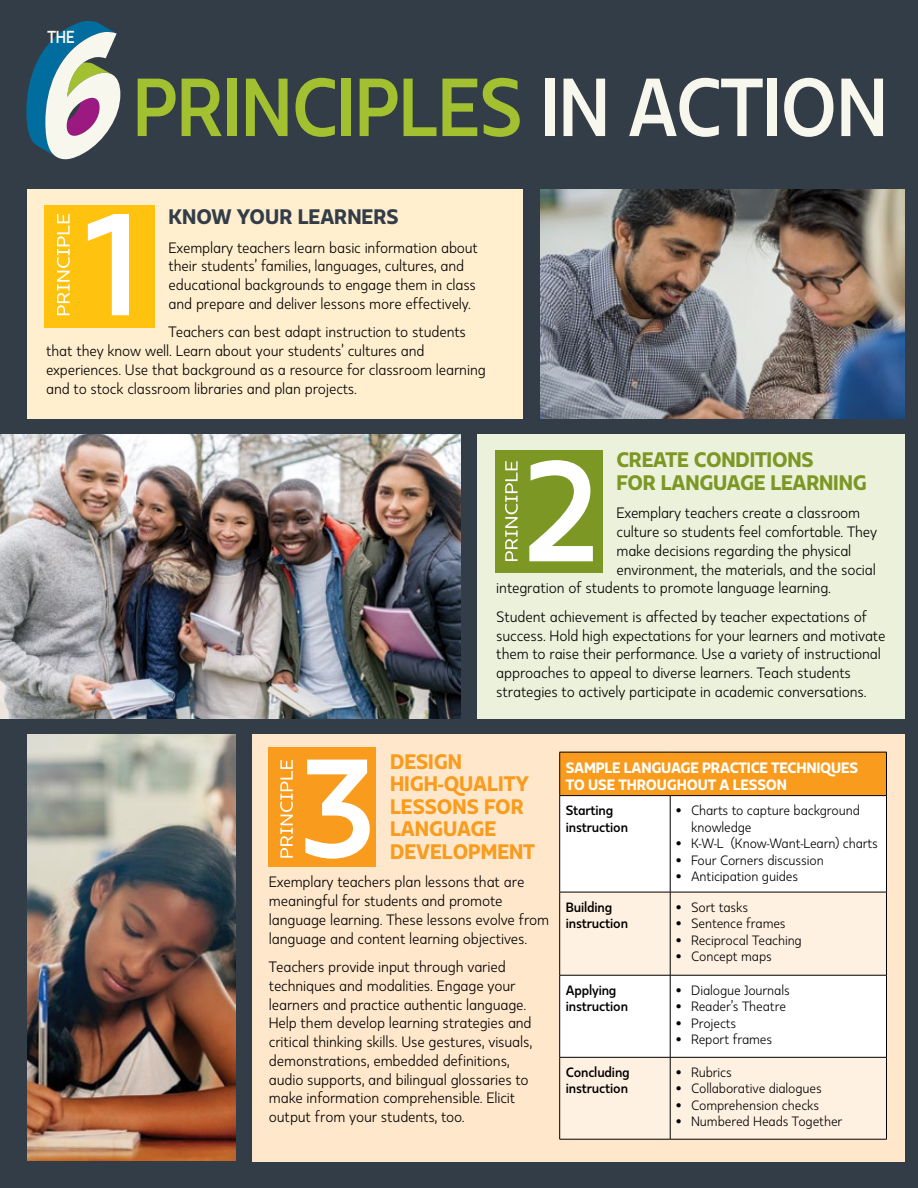
<style>
.page{position:relative;width:918px;height:1188px;background:#333d48}
.page>*{position:absolute;margin:0;border:0;box-sizing:border-box;transform-origin:0 0}
.t1{font:700 82.05px "Kappa Display";letter-spacing:-.01em;color:#a2c02f;scale:.93 1}
.t2{font:800 21px/22.5px "Kappa Display";color:#f99b1c}
.t3{font:800 21px/22.5px "Kappa Display";letter-spacing:-.01em;color:#7c9723}
.t4{font:800 21px "Kappa Display";color:#333d48}
.t5{font:700 17.4px "Kappa Display";color:#f8f7ee;scale:.89 1}
.t6{font:15px/18.8px "Kappa Display";letter-spacing:-.01em;color:#000}
.t7{font:800 15px/16.5px "Kappa Display";letter-spacing:-.01em;color:#fff}
.t8{font:13.5px/16.5px "Kappa Display";letter-spacing:-.01em;color:#000}
.t9{font:700 13.5px/16.5px "Kappa Display";letter-spacing:-.01em;color:#000}
.s1{color:#f8f7ee}
</style>
<div class="page">
<div style="left:252px;top:734px;width:652px;height:428px;background:#ffe7cb"></div>
<div style="left:477px;top:434px;width:427px;height:284px;background:#ebf1da"></div>
<div style="left:560px;top:752px;width:326px;height:44px;background:#f99b1c"></div>
<div style="left:560px;top:796px;width:326px;height:96px;background:#fff"></div>
<svg style="left:560px;top:893px;width:326px;height:246px;fill:#fff1e2"></svg>
<hr style="left:560px;top:752px;width:110px;height:1px;background:#000">
<hr style="left:559px;top:752px;width:1px;height:43px;background:#000">
<hr style="left:670px;top:752px;width:217px;height:1px;background:#000">
<hr style="left:886px;top:752px;width:1px;height:43px;background:#000">
<hr style="left:560px;top:795px;width:110px;height:1px;background:#000">
<hr style="left:559px;top:796px;width:1px;height:96px;background:#000">
<hr style="left:670px;top:795px;width:217px;height:1px;background:#000">
<hr style="left:670px;top:796px;width:1px;height:96px;background:#000">
<hr style="left:886px;top:796px;width:1px;height:96px;background:#000">
<hr style="left:560px;top:892px;width:110px;height:1px;background:#000">
<hr style="left:559px;top:892px;width:1px;height:83px;background:#000">
<hr style="left:670px;top:892px;width:217px;height:1px;background:#000">
<hr style="left:670px;top:892px;width:1px;height:83px;background:#000">
<hr style="left:886px;top:892px;width:1px;height:83px;background:#000">
<hr style="left:560px;top:975px;width:110px;height:1px;background:#000">
<hr style="left:559px;top:975px;width:1px;height:82px;background:#000">
<hr style="left:670px;top:975px;width:217px;height:1px;background:#000">
<hr style="left:670px;top:975px;width:1px;height:82px;background:#000">
<hr style="left:886px;top:975px;width:1px;height:82px;background:#000">
<hr style="left:560px;top:1057px;width:110px;height:1px;background:#000">
<hr style="left:559px;top:1058px;width:1px;height:81px;background:#000">
<hr style="left:670px;top:1057px;width:217px;height:1px;background:#000">
<hr style="left:670px;top:1058px;width:1px;height:81px;background:#000">
<hr style="left:886px;top:1058px;width:1px;height:81px;background:#000">
<hr style="left:560px;top:1139px;width:110px;height:1px;background:#000">
<hr style="left:670px;top:1139px;width:217px;height:1px;background:#000">
<img style="left:540px;top:189px;width:364px;height:229px">
<div style="left:27px;top:189px;width:496px;height:229px;background:#ffefcf"></div>
<div style="left:45px;top:205px;width:110px;height:122px;background:#ffc20e"></div>
<svg style="left:57px;top:214px;width:13px;height:101px"></svg>
<svg style="left:88px;top:214px;width:41px;height:101px"></svg>
<img style="left:0;top:434px;width:460px;height:284px">
<svg style="left:26px;top:21px;width:94px;height:139px"></svg>
<div style="left:495px;top:450px;width:108px;height:122px;background:#7c9723"></div>
<svg style="left:529px;top:460px;width:64px;height:101px"></svg>
<svg style="left:505px;top:461px;width:13px;height:100px"></svg>
<div style="left:268px;top:748px;width:108px;height:119px;background:#f99b1c"></div>
<svg style="left:280px;top:760px;width:13px;height:98px"></svg>
<svg style="left:305px;top:760px;width:65px;height:99px"></svg>
<img style="left:27px;top:734px;width:209px;height:427px">
<p class="t5" style="left:48px;top:26px;width:32px">THE</p>
<h1 class="t1" style="left:133px;top:55px;width:813px">PRINCIPLES <span class="s1">IN ACTION</span></h1>
<h2 class="t4" style="left:169px;top:203px;width:232px">KNOW YOUR LEARNERS</h2>
<p class="t6" style="left:169px;top:238px;width:311px">Exemplary teachers learn basic information about their students’ families, languages, cultures, and educational backgrounds to engage them in class and prepare and deliver lessons more effectively.</p>
<p class="t6" style="left:46px;top:322px;width:441px;text-indent:122px">Teachers can best adapt instruction to students that they know well. Learn about your students’ cultures and experiences. Use that background as a resource for classroom learning and to stock classroom libraries and plan projects.</p>
<h2 class="t3" style="left:616px;top:448px;width:252px">CREATE CONDITIONS<br>FOR LANGUAGE LEARNING</h2>
<p class="t6" style="left:616px;top:503px;width:245px">Exemplary teachers create a classroom</p>
<p class="t6" style="left:616px;top:522px;width:262px">culture so students feel comfortable. They</p>
<p class="t6" style="left:616px;top:541px;width:236px">make decisions regarding the physical</p>
<p class="t6" style="left:616px;top:560px;width:261px">environment, the materials, and the social</p>
<p class="t6" style="left:496px;top:578px;width:336px">integration of students to promote language learning.</p>
<p class="t6" style="left:496px;top:607px;width:391px">Student achievement is affected by teacher expectations of success. Hold high expectations for your learners and motivate them to raise their performance. Use a variety of instructional approaches to appeal to diverse learners. Teach students strategies to actively participate in academic conversations.</p>
<h2 class="t2" style="left:390px;top:750px;width:147px">DESIGN<br>HIGH-QUALITY<br>LESSONS FOR<br>LANGUAGE<br>DEVELOPMENT</h2>
<p class="t6" style="left:269px;top:872px;width:282px">Exemplary teachers plan lessons that are meaningful for students and promote language learning. These lessons evolve from language and content learning objectives.</p>
<p class="t6" style="left:269px;top:957px;width:265px">Teachers provide input through varied techniques and modalities. Engage your learners and practice authentic language.<br>Help them develop learning strategies and critical thinking skills. Use gestures, visuals, demonstrations, embedded definitions, audio supports, and bilingual glossaries to make information comprehensible. Elicit output from your students, too.</p>
<p class="t7" style="left:566px;top:759px;width:294px">SAMPLE LANGUAGE PRACTICE TECHNIQUES<br>TO USE THROUGHOUT A LESSON</p>
<p class="t9" style="left:566px;top:802px;width:64px">Starting instruction</p>
<p class="t8" style="left:691px;top:802px;width:170px;text-indent:-15px">• Charts to capture background knowledge</p>
<p class="t8" style="left:676px;top:835px;width:203px">• K-W-L (Know-Want-Learn) charts</p>
<p class="t8" style="left:676px;top:851px;width:149px">• Four Corners discussion</p>
<p class="t8" style="left:676px;top:868px;width:123px">• Anticipation guides</p>
<p class="t9" style="left:566px;top:898px;width:64px">Building instruction</p>
<p class="t8" style="left:676px;top:898px;width:73px">• Sort tasks</p>
<p class="t8" style="left:676px;top:915px;width:111px">• Sentence frames</p>
<p class="t8" style="left:676px;top:931px;width:127px">• Reciprocal Teaching</p>
<p class="t8" style="left:676px;top:948px;width:97px">• Concept maps</p>
<p class="t9" style="left:566px;top:981px;width:64px">Applying instruction</p>
<p class="t8" style="left:676px;top:981px;width:115px">• Dialogue Journals</p>
<p class="t8" style="left:676px;top:998px;width:111px">• Reader’s Theatre</p>
<p class="t8" style="left:676px;top:1014px;width:62px">• Projects</p>
<p class="t8" style="left:676px;top:1031px;width:98px">• Report frames</p>
<p class="t9" style="left:566px;top:1063px;width:66px">Concluding instruction</p>
<p class="t8" style="left:676px;top:1063px;width:57px">• Rubrics</p>
<p class="t8" style="left:676px;top:1080px;width:147px">• Collaborative dialogues</p>
<p class="t8" style="left:676px;top:1096px;width:145px">• Comprehension checks</p>
<p class="t8" style="left:676px;top:1113px;width:168px">• Numbered Heads Together</p>
</div>
